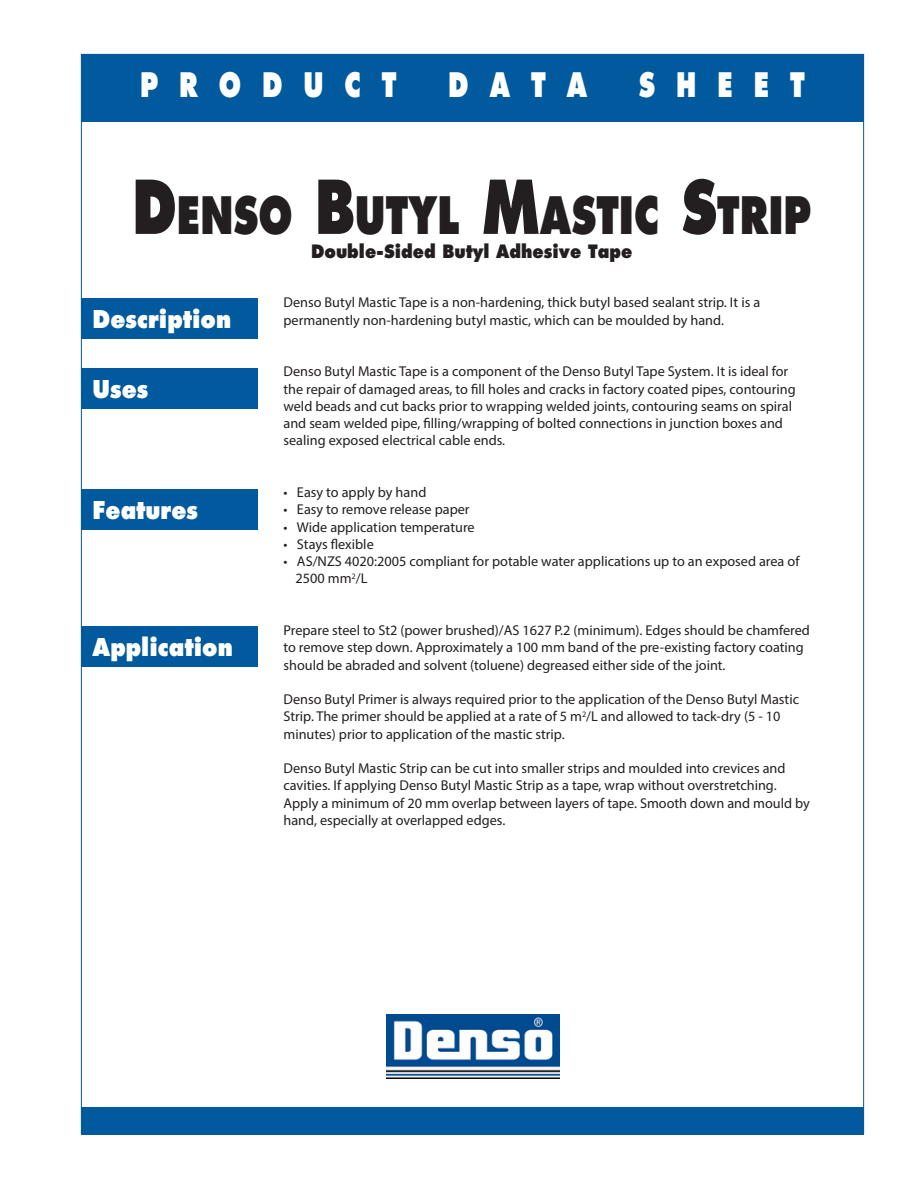
<style>
.page{position:relative;width:918px;height:1188px;background:#fff}
.page>*{position:absolute;margin:0;border:0;box-sizing:border-box;transform-origin:0 0}
.Headline{font:800 50.4px "Futura";color:#231f20;scale:.75 1}
.t1{font:800 33px "Futura";color:#fff;scale:.75 1}
.Subhead_1{font:800 24px "Futura";color:#fff;scale:.9 1}
.Subhead_2{font:800 18px "Futura";color:#231f20;scale:.9 1}
.Body_text{font:14.25px/17.2px "Myriad Pro";color:#231f20}
.s1{font-size:72px}
</style>
<div class="page">
<div style="left:81px;top:54px;width:783px;height:68px;background:#015a9d"></div>
<div style="left:81px;top:1107px;width:783px;height:27px;background:#015a9d"></div>
<div style="left:81px;top:298px;width:176px;height:41px;background:#015a9d"></div>
<div style="left:81px;top:368px;width:176px;height:41px;background:#015a9d"></div>
<div style="left:81px;top:490px;width:176px;height:40px;background:#015a9d"></div>
<div style="left:81px;top:626px;width:176px;height:41px;background:#015a9d"></div>
<img style="left:387px;top:1014px;width:173px;height:64px">
<h2 class="t1" style="left:140px;top:64px;width:343px">P R O D U C T</h2>
<h2 class="t1" style="left:448px;top:64px;width:187px">D A T A</h2>
<h2 class="t1" style="left:639px;top:64px;width:223px">S H E E T</h2>
<p class="Headline" style="left:132px;top:183px;width:907px"><span class="s1">D</span>ENSO <span class="s1">B</span>UTYL <span class="s1">M</span>ASTIC <span class="s1">S</span>TRIP</p>
<p class="Subhead_2" style="left:311px;top:240px;width:358px">Double-Sided Butyl Adhesive Tape</p>
<p class="Subhead_1" style="left:93px;top:304px;width:156px">Description</p>
<p class="Subhead_1" style="left:93px;top:374px;width:63px">Uses</p>
<p class="Subhead_1" style="left:93px;top:495px;width:119px">Features</p>
<p class="Subhead_1" style="left:93px;top:632px;width:157px">Application</p>
<p class="Body_text" style="left:284px;top:294px;width:478px">Denso Butyl Mastic Tape is a non-hardening, thick butyl based sealant strip. It is a permanently non-hardening butyl mastic, which can be moulded by hand.</p>
<p class="Body_text" style="left:284px;top:363px;width:514px">Denso Butyl Mastic Tape is a component of the Denso Butyl Tape System. It is ideal for the repair of damaged areas, to fill holes and cracks in factory coated pipes, contouring weld beads and cut backs prior to wrapping welded joints, contouring seams on spiral and seam welded pipe, filling/wrapping of bolted connections in junction boxes and sealing exposed electrical cable ends.</p>
<p class="Body_text" style="left:284px;top:483px;width:144px">• Easy to apply by hand</p>
<p class="Body_text" style="left:284px;top:501px;width:188px">• Easy to remove release paper</p>
<p class="Body_text" style="left:284px;top:518px;width:193px">• Wide application temperature</p>
<p class="Body_text" style="left:284px;top:535px;width:92px">• Stays flexible</p>
<p class="Body_text" style="left:284px;top:552px;width:518px">• AS/NZS 4020:2005 compliant for potable water applications up to an exposed area of</p>
<p class="Body_text" style="left:296px;top:570px;width:73px">2500 mm<sup>2</sup>/L</p>
<p class="Body_text" style="left:284px;top:621px;width:528px">Prepare steel to St2 (power brushed)/AS 1627 P.2 (minimum). Edges should be chamfered to remove step down. Approximately a 100 mm band of the pre-existing factory coating should be abraded and solvent (toluene) degreased either side of the joint.</p>
<p class="Body_text" style="left:284px;top:690px;width:517px">Denso Butyl Primer is always required prior to the application of the Denso Butyl Mastic<br>Strip. The primer should be applied at a rate of 5 m<sup>2</sup>/L and allowed to tack-dry (5 - 10 minutes) prior to application of the mastic strip.</p>
<p class="Body_text" style="left:284px;top:759px;width:528px">Denso Butyl Mastic Strip can be cut into smaller strips and moulded into crevices and cavities. If applying Denso Butyl Mastic Strip as a tape, wrap without overstretching.<br>Apply a minimum of 20 mm overlap between layers of tape. Smooth down and mould by hand, especially at overlapped edges.</p>
</div>
